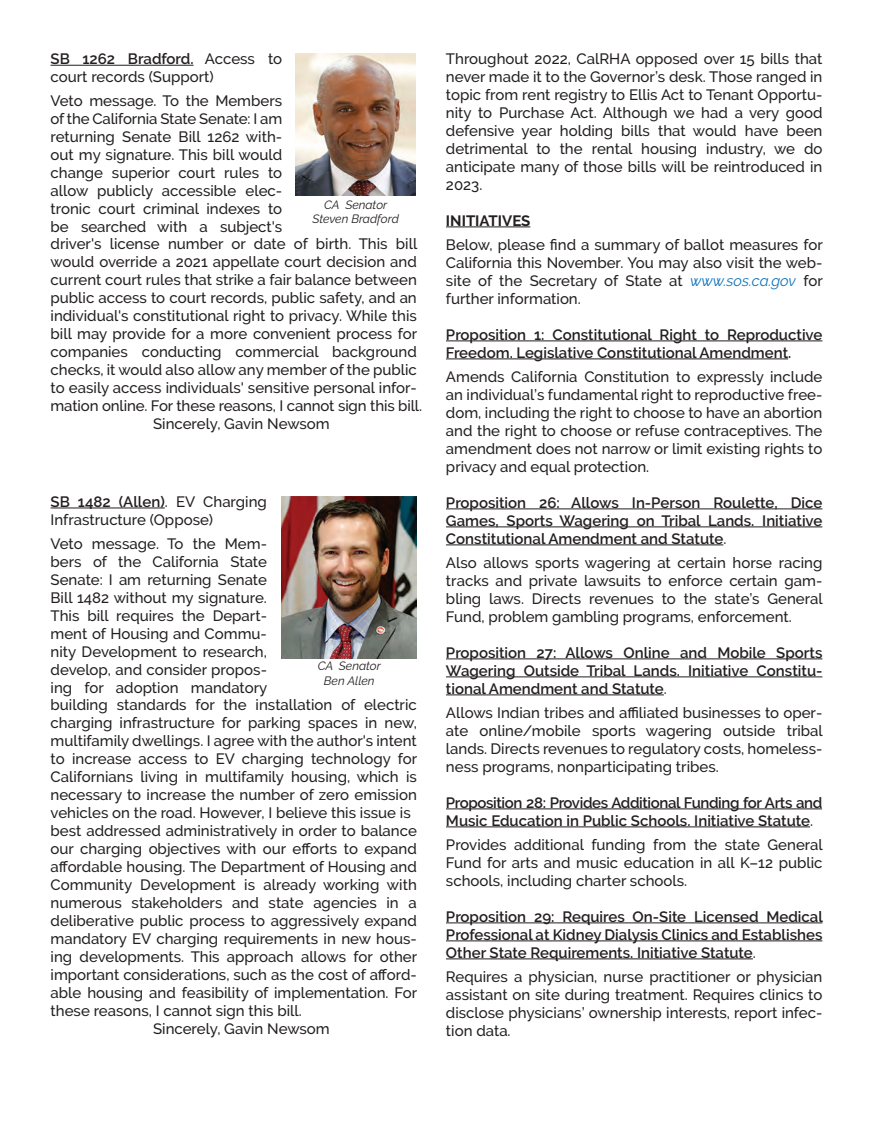
<style>
.page{position:relative;width:878px;height:1134px;background:#fff}
.page>*{position:absolute;margin:0;border:0;box-sizing:border-box;transform-origin:0 0}
.t1{font:500 15px/18px "Raleway";color:#231f20;text-align:justify}
.t2{font:600 15px/18px "Raleway";color:#231f20;text-align:justify}
.t3{font:600 15px/18px "Raleway";letter-spacing:-.025em;color:#231f20}
.t4{font:700 15px "Raleway";color:#231f20}
.t5{font:italic 12px/14.4px "Raleway";color:#231f20;text-align:center}
.s1{font-weight:600}
.s2{font-weight:400;font-style:italic;color:#1074bc}
.s3{font-weight:500}
</style>
<div class="page">
<img style="left:296px;top:53px;width:119px;height:143px">
<img style="left:282px;top:497px;width:135px;height:162px">
<hr style="left:51px;top:508px;width:114px;height:1px;background:#231f20">
<hr style="left:446px;top:227px;width:84px;height:1px;background:#231f20">
<hr style="left:446px;top:341px;width:376px;height:1px;background:#231f20">
<hr style="left:446px;top:359px;width:342px;height:1px;background:#231f20">
<hr style="left:446px;top:509px;width:376px;height:1px;background:#231f20">
<hr style="left:446px;top:527px;width:376px;height:1px;background:#231f20">
<hr style="left:446px;top:545px;width:277px;height:1px;background:#231f20">
<hr style="left:446px;top:659px;width:376px;height:1px;background:#231f20">
<hr style="left:446px;top:677px;width:370px;height:1px;background:#231f20">
<hr style="left:446px;top:695px;width:218px;height:1px;background:#231f20">
<hr style="left:446px;top:809px;width:376px;height:1px;background:#231f20">
<hr style="left:446px;top:827px;width:364px;height:1px;background:#231f20">
<hr style="left:446px;top:923px;width:376px;height:1px;background:#231f20">
<hr style="left:446px;top:941px;width:376px;height:1px;background:#231f20">
<hr style="left:446px;top:959px;width:306px;height:1px;background:#231f20">
<hr style="left:51px;top:65px;width:142px;height:1px;background:#231f20">
<p class="t1" style="left:51px;top:50px;width:233px"><span class="s1">SB 1262 Bradford.</span> Access to court records (Support)</p>
<p class="t1" style="left:51px;top:92px;width:233px">Veto message. To the Members</p>
<p class="t1" style="left:51px;top:110px;width:233px">of the California State Senate: I am</p>
<p class="t1" style="left:51px;top:128px;width:233px">returning Senate Bill 1262 with-</p>
<p class="t1" style="left:51px;top:146px;width:233px">out my signature. This bill would</p>
<p class="t1" style="left:51px;top:164px;width:233px">change superior court rules to</p>
<p class="t1" style="left:51px;top:182px;width:233px">allow publicly accessible elec-</p>
<p class="t1" style="left:51px;top:200px;width:233px">tronic court criminal indexes to</p>
<p class="t1" style="left:51px;top:218px;width:233px">be searched with a subject's</p>
<p class="t1" style="left:51px;top:235px;width:368px">driver's license number or date of birth. This bill</p>
<p class="t1" style="left:51px;top:253px;width:368px">would override a 2021 appellate court decision and</p>
<p class="t1" style="left:51px;top:271px;width:368px">current court rules that strike a fair balance between</p>
<p class="t1" style="left:51px;top:289px;width:368px">public access to court records, public safety, and an</p>
<p class="t1" style="left:51px;top:307px;width:368px">individual's constitutional right to privacy. While this</p>
<p class="t1" style="left:51px;top:325px;width:368px">bill may provide for a more convenient process for</p>
<p class="t1" style="left:51px;top:343px;width:368px">companies conducting commercial background</p>
<p class="t1" style="left:51px;top:361px;width:368px">checks, it would also allow any member of the public</p>
<p class="t1" style="left:51px;top:379px;width:368px">to easily access individuals' sensitive personal infor-</p>
<p class="t1" style="left:51px;top:397px;width:373px">mation online. For these reasons, I cannot sign this bill.</p>
<p class="t1" style="left:153px;top:415px;width:178px">Sincerely, Gavin Newsom</p>
<p class="t5" style="left:312px;top:197px;width:88px">CA Senator<br>Steven Bradford</p>
<p class="t1" style="left:51px;top:493px;width:218px"><span class="s1">SB 1482 (Allen)</span>. EV Charging<br>Infrastructure (Oppose)</p>
<p class="t1" style="left:51px;top:535px;width:218px">Veto message. To the Mem-</p>
<p class="t1" style="left:51px;top:553px;width:218px">bers of the California State</p>
<p class="t1" style="left:51px;top:571px;width:218px">Senate: I am returning Senate</p>
<p class="t1" style="left:51px;top:589px;width:218px">Bill 1482 without my signature.</p>
<p class="t1" style="left:51px;top:607px;width:218px">This bill requires the Depart-</p>
<p class="t1" style="left:51px;top:625px;width:218px">ment of Housing and Commu-</p>
<p class="t1" style="left:51px;top:643px;width:218px">nity Development to research,</p>
<p class="t1" style="left:51px;top:661px;width:218px">develop, and consider propos-</p>
<p class="t1" style="left:51px;top:679px;width:218px">ing for adoption mandatory</p>
<p class="t1" style="left:51px;top:696px;width:368px">building standards for the installation of electric</p>
<p class="t1" style="left:51px;top:714px;width:368px">charging infrastructure for parking spaces in new,</p>
<p class="t1" style="left:51px;top:732px;width:368px">multifamily dwellings. I agree with the author's intent</p>
<p class="t1" style="left:51px;top:750px;width:368px">to increase access to EV charging technology for</p>
<p class="t1" style="left:51px;top:768px;width:368px">Californians living in multifamily housing, which is</p>
<p class="t1" style="left:51px;top:786px;width:368px">necessary to increase the number of zero emission</p>
<p class="t1" style="left:51px;top:804px;width:361px">vehicles on the road. However, I believe this issue is</p>
<p class="t1" style="left:51px;top:822px;width:368px">best addressed administratively in order to balance</p>
<p class="t1" style="left:51px;top:840px;width:368px">our charging objectives with our efforts to expand</p>
<p class="t1" style="left:51px;top:858px;width:368px">affordable housing. The Department of Housing and</p>
<p class="t1" style="left:51px;top:876px;width:368px">Community Development is already working with</p>
<p class="t1" style="left:51px;top:894px;width:368px">numerous stakeholders and state agencies in a</p>
<p class="t1" style="left:51px;top:912px;width:368px">deliberative public process to aggressively expand</p>
<p class="t1" style="left:51px;top:930px;width:368px">mandatory EV charging requirements in new hous-</p>
<p class="t1" style="left:51px;top:948px;width:368px">ing developments. This approach allows for other</p>
<p class="t1" style="left:51px;top:966px;width:368px">important considerations, such as the cost of afford-</p>
<p class="t1" style="left:51px;top:984px;width:368px">able housing and feasibility of implementation. For</p>
<p class="t1" style="left:51px;top:1002px;width:253px">these reasons, I cannot sign this bill.</p>
<p class="t1" style="left:153px;top:1020px;width:178px">Sincerely, Gavin Newsom</p>
<p class="t5" style="left:318px;top:659px;width:65px">CA Senator<br>Ben Allen</p>
<p class="t1" style="left:446px;top:50px;width:378px">Throughout 2022, CalRHA opposed over 15 bills that never made it to the Governor’s desk. Those ranged in topic from rent registry to Ellis Act to Tenant Opportu&shy;nity to Purchase Act. Although we had a very good defensive year holding bills that would have been detrimental to the rental housing industry, we do anticipate many of those bills will be reintroduced in 2023.</p>
<p class="t4" style="left:446px;top:212px;width:86px">INITIATIVES</p>
<p class="t1" style="left:446px;top:235px;width:378px">Below, please find a summary of ballot measures for California this November. You may also visit the web&shy;site of the Secretary of State at <span class="s2">www.sos.ca.gov</span> for further information.</p>
<p class="t2" style="left:446px;top:326px;width:378px">Proposition 1: Constitutional Right to Reproductive<br>Freedom. Legislative Constitutional Amendment.</p>
<p class="t1" style="left:446px;top:367px;width:378px">Amends California Constitution to expressly include an individual’s fundamental right to reproductive free&shy;dom, including the right to choose to have an abortion and the right to choose or refuse contraceptives. The amendment does not narrow or limit existing rights to privacy and equal protection.</p>
<p class="t2" style="left:446px;top:494px;width:378px">Proposition 26: Allows In-Person Roulette, Dice Games, Sports Wagering on Tribal Lands. Initiative Constitutional Amendment and Statute<span class="s3">.</span></p>
<p class="t1" style="left:446px;top:553px;width:378px">Also allows sports wagering at certain horse racing tracks and private lawsuits to enforce certain gam&shy;bling laws. Directs revenues to the state’s General Fund, problem gambling programs, enforcement.</p>
<p class="t2" style="left:446px;top:644px;width:378px">Proposition 27: Allows Online and Mobile Sports Wagering Outside Tribal Lands. Initiative Constitu&shy;tional Amendment and Statute<span class="s3">.</span></p>
<p class="t1" style="left:446px;top:703px;width:378px">Allows Indian tribes and affiliated businesses to oper&shy;ate online/mobile sports wagering outside tribal lands. Directs revenues to regulatory costs, homeless&shy;ness programs, nonparticipating tribes.</p>
<p class="t3" style="left:446px;top:794px;width:378px">Proposition 28: Provides Additional Funding for Arts and<br>Music Education in Public Schools. Initiative Statute<span class="s3">.</span></p>
<p class="t1" style="left:446px;top:835px;width:378px">Provides additional funding from the state General Fund for arts and music education in all K–12 public schools, including charter schools.</p>
<p class="t2" style="left:446px;top:908px;width:378px">Proposition 29: Requires On-Site Licensed Medical Professional at Kidney Dialysis Clinics and Establishes Other State Requirements. Initiative Statute<span class="s3">.</span></p>
<p class="t1" style="left:446px;top:967px;width:378px">Requires a physician, nurse practitioner or physician assistant on site during treatment. Requires clinics to disclose physicians’ ownership interests, report infec&shy;tion data.</p>
</div>
